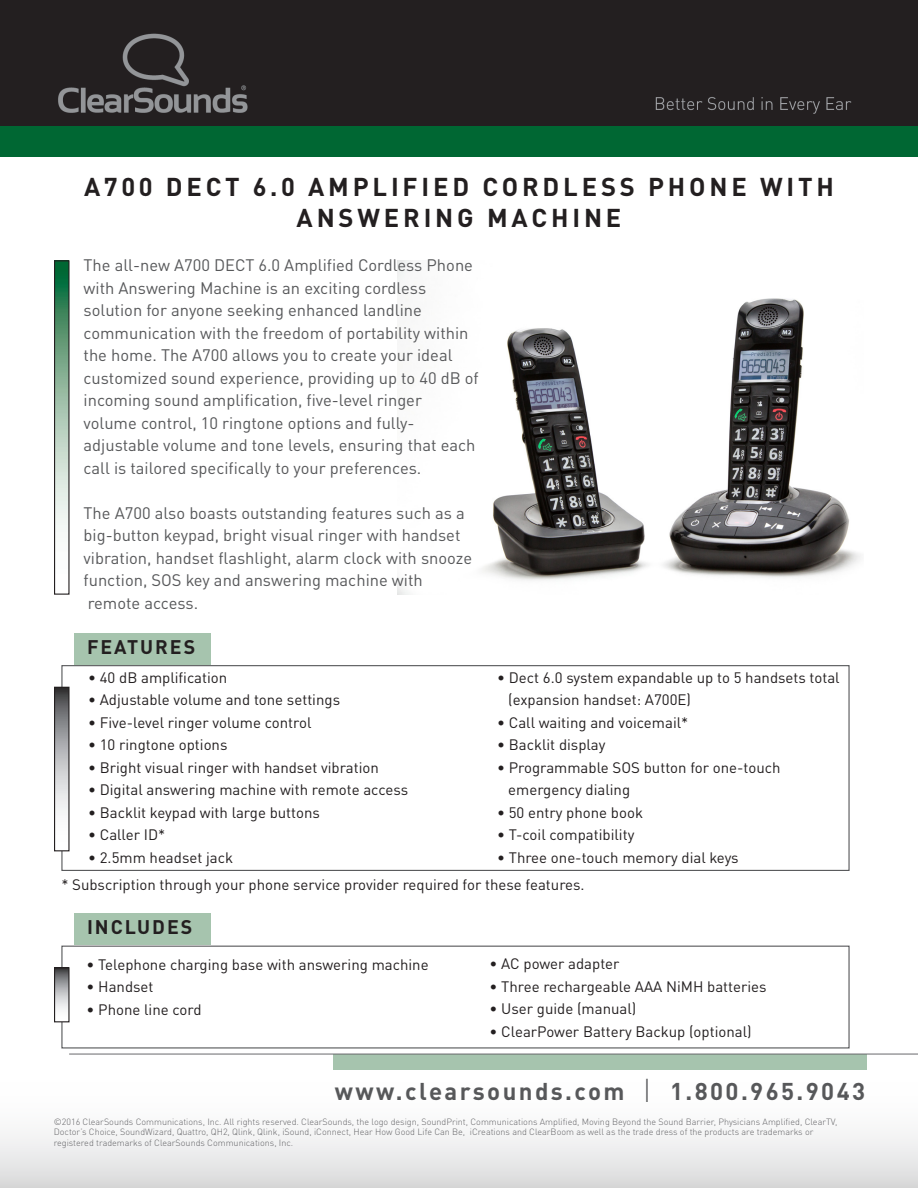
<style>
.page{position:relative;width:918px;height:1188px;background:#fff}
.page>*{position:absolute;margin:0;border:0;box-sizing:border-box;transform-origin:0 0}
.t1{font:700 25.5px/30.6px "DINOT";letter-spacing:.15em;color:#231f20;text-align:center}
.t2{font:700 24px "DINOT";letter-spacing:.1em;color:#57585a}
.t3{font:700 19.5px "DINOT";letter-spacing:.1em;color:#231f20}
.t4{font:16.5px/22.5px "DINOT";color:#57585a}
.t5{font:15px/22.5px "DINOT";color:#231f20}
.t6{font:300 9px/10.5px "DINOT";color:#636366}
.s1{font-weight:300;font-size:27px}
</style>
<div class="page">
<div style="left:0;top:0;width:918px;height:126px;background:#231f20"></div>
<div style="left:0;top:126px;width:918px;height:31px;background:#006733"></div>
<div style="left:0;top:1075px;width:918px;height:113px;background:linear-gradient(to bottom,#fff,#dededf)"></div>
<svg style="left:56px;top:262px;width:12px;height:270px;background:#8db79e"></svg>
<div style="left:54px;top:260px;width:16px;height:335px;border:1px solid #231f20"></div>
<div style="left:334px;top:1055px;width:533px;height:15px;background:#a6c4ae"></div>
<hr style="left:69px;top:1054px;width:849px;height:1px;background:#69696c">
<div style="left:75px;top:913px;width:136px;height:32px;background:#a6c4ae"></div>
<div style="left:61px;top:946px;width:789px;height:102px;border:1px solid #57585a"></div>
<svg style="left:56px;top:969px;width:12px;height:51px"></svg>
<div style="left:54px;top:967px;width:16px;height:55px;border:1px solid #231f20"></div>
<img style="left:398px;top:260px;width:463px;height:335px">
<div style="left:75px;top:633px;width:136px;height:31px;background:#a6c4ae"></div>
<div style="left:61px;top:665px;width:789px;height:206px;border:1px solid #57585a"></div>
<svg style="left:56px;top:689px;width:12px;height:160px"></svg>
<div style="left:54px;top:687px;width:16px;height:164px;border:1px solid #231f20"></div>
<h1 class="t1" style="left:84px;top:171px;width:751px">A700 DECT 6.0 AMPLIFIED CORDLESS PHONE WITH<br>ANSWERING MACHINE</h1>
<p class="t4" style="left:84px;top:254px;width:397px">The all-new A700 DECT 6.0 Amplified Cordless Phone with Answering Machine is an exciting cordless solution for anyone seeking enhanced landline communication with the freedom of portability within the home. The A700 allows you to create your ideal customized sound experience, providing up to 40 dB of incoming sound amplification, five-level ringer volume control, 10 ringtone options and fully&shy;adjustable volume and tone levels, ensuring that each call is tailored specifically to your preferences.</p>
<p class="t4" style="left:84px;top:501px;width:390px">The A700 also boasts outstanding features such as a big-button keypad, bright visual ringer with handset vibration, handset flashlight, alarm clock with snooze function, SOS key and answering machine with remote access.</p>
<h3 class="t3" style="left:87px;top:634px;width:110px">FEATURES</h3>
<p class="t5" style="left:88px;top:666px;width:141px">• 40 dB amplification</p>
<p class="t5" style="left:88px;top:688px;width:254px">• Adjustable volume and tone settings</p>
<p class="t5" style="left:88px;top:711px;width:225px">• Five-level ringer volume control</p>
<p class="t5" style="left:88px;top:733px;width:141px">• 10 ringtone options</p>
<p class="t5" style="left:88px;top:756px;width:292px">• Bright visual ringer with handset vibration</p>
<p class="t5" style="left:88px;top:778px;width:322px">• Digital answering machine with remote access</p>
<p class="t5" style="left:88px;top:801px;width:233px">• Backlit keypad with large buttons</p>
<p class="t5" style="left:88px;top:823px;width:79px">• Caller ID*</p>
<p class="t5" style="left:88px;top:846px;width:147px">• 2.5mm headset jack</p>
<p class="t5" style="left:508px;top:666px;width:333px;text-indent:-11px">• Dect 6.0 system expandable up to 5 handsets total (expansion handset: A700E)</p>
<p class="t5" style="left:497px;top:711px;width:193px">• Call waiting and voicemail*</p>
<p class="t5" style="left:497px;top:733px;width:110px">• Backlit display</p>
<p class="t5" style="left:508px;top:756px;width:274px;text-indent:-11px">• Programmable SOS button for one-touch emergency dialing</p>
<p class="t5" style="left:497px;top:801px;width:148px">• 50 entry phone book</p>
<p class="t5" style="left:497px;top:823px;width:139px">• T-coil compatibility</p>
<p class="t5" style="left:497px;top:846px;width:243px">• Three one-touch memory dial keys</p>
<p class="t5" style="left:61px;top:873px;width:525px">* Subscription through your phone service provider required for these features.</p>
<h3 class="t3" style="left:87px;top:914px;width:107px">INCLUDES</h3>
<p class="t5" style="left:87px;top:953px;width:344px">• Telephone charging base with answering machine</p>
<p class="t5" style="left:87px;top:975px;width:69px">• Handset</p>
<p class="t5" style="left:87px;top:998px;width:117px">• Phone line cord</p>
<p class="t5" style="left:490px;top:952px;width:132px">• AC power adapter</p>
<p class="t5" style="left:490px;top:975px;width:279px">• Three rechargeable AAA NiMH batteries</p>
<p class="t5" style="left:490px;top:997px;width:148px">• User guide (manual)</p>
<p class="t5" style="left:490px;top:1020px;width:264px">• ClearPower Battery Backup (optional)</p>
<h2 class="t2" style="left:335px;top:1075px;width:532px">www.clearsounds.com <span class="s1">|</span> 1.800.965.9043</h2>
<p class="t6" style="left:54px;top:1116px;width:785px">©2016 ClearSounds Communications, Inc. All rights reserved. ClearSounds, the logo design, SoundPrint, Communications Amplified, Moving Beyond the Sound Barrier, Physicians Amplified, ClearTV,<br>Doctor’s Choice, SoundWizard, Quattro, QH2, Qlink, Qlink, iSound, iConnect, Hear How Good Life Can Be, iCreations and ClearBoom as well as the trade dress of the products are trademarks or registered trademarks of ClearSounds Communications, Inc.</p>
</div>
